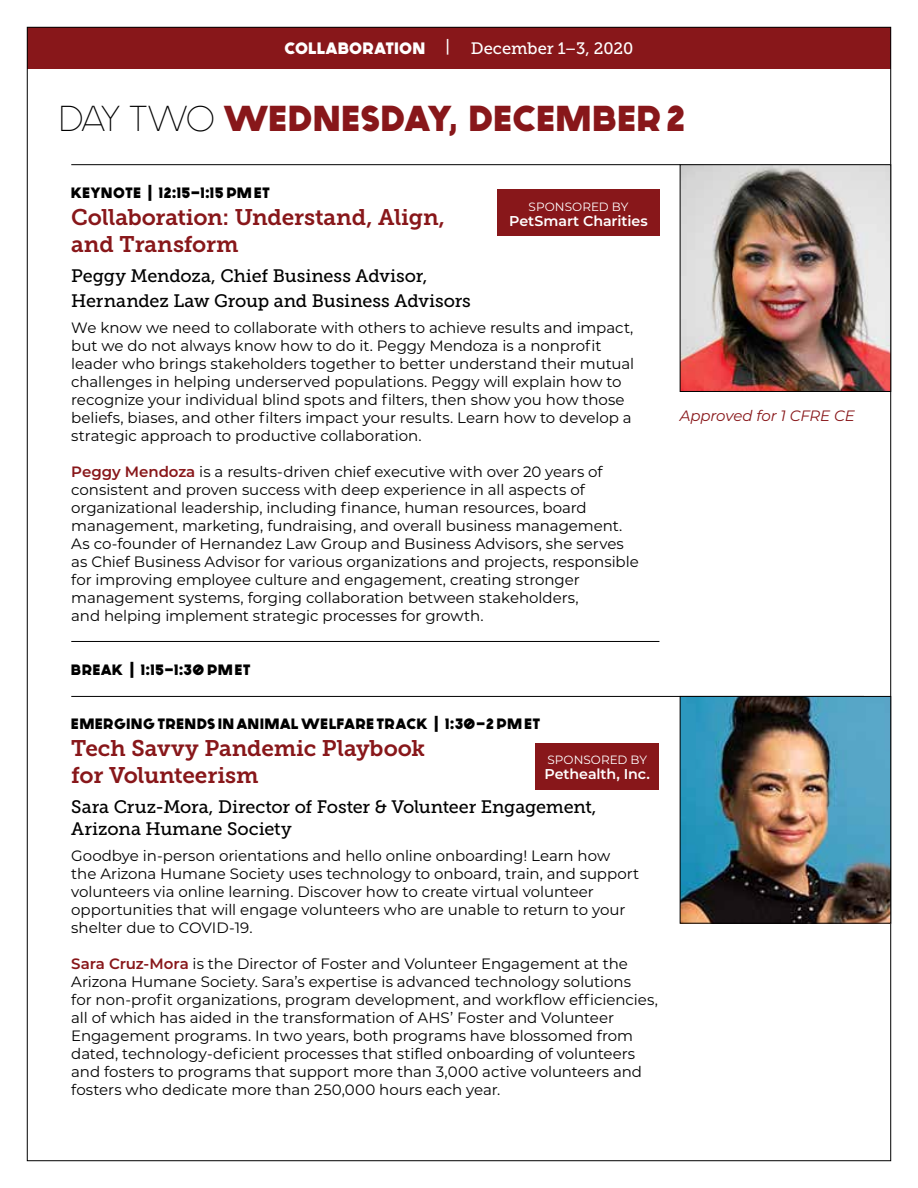
<style>
.page{position:relative;width:918px;height:1188px;background:#fff}
.page>*{position:absolute;margin:0;border:0;box-sizing:border-box;transform-origin:0 0}
.t1{font:700 36px "Generica";letter-spacing:.025em;color:#88171a}
.t2{font:22.5px/27px "Museo Slab 700";letter-spacing:-.01em;color:#88171a}
.t3{font:18px/24.6px "Museo Slab 500";letter-spacing:-.01em;color:#000}
.t4{font:16.5px "Museo Slab 500";color:#fff}
.t5{font:700 16.5px "Generica";letter-spacing:.02em;color:#fff}
.t6{font:15px/18px "Montserrat";letter-spacing:-.005em;color:#000}
.t7{font:700 15px "Generica";letter-spacing:.035em;color:#000}
.t8{font:italic 15px "Montserrat";letter-spacing:-.01em;color:#88171a}
.t9{font:600 14.25px "Montserrat";letter-spacing:-.005em;color:#fff}
.t10{font:12px "Montserrat";letter-spacing:.005em;color:#fff}
.s1{font-weight:400;color:#000}
.s2{font-weight:600;color:#88171a}
</style>
<div class="page">
<div style="left:536px;top:743px;width:123px;height:46px;background:#88171a"></div>
<div style="left:27px;top:27px;width:864px;height:41px;background:#88171a"></div>
<hr style="left:71px;top:164px;width:626px;height:1px;background:#000">
<hr style="left:71px;top:696px;width:793px;height:1px;background:#000">
<img style="left:682px;top:166px;width:207px;height:224px">
<div style="left:680px;top:164px;width:211px;height:228px;border:1px solid #000"></div>
<img style="left:682px;top:698px;width:207px;height:224px">
<div style="left:680px;top:696px;width:211px;height:228px;border:1px solid #000"></div>
<hr style="left:71px;top:641px;width:588px;height:1px;background:#000">
<div style="left:497px;top:190px;width:162px;height:46px;background:#88171a"></div>
<p class="t5" style="left:284px;top:38px;width:142px">COLLABORATION</p>
<p class="t4" style="left:446px;top:38px;width:6px">|</p>
<p class="t4" style="left:471px;top:39px;width:164px">December 1–3, 2020</p>
<h1 class="t1" style="left:60px;top:97px;width:626px"><span class="s1">DAY TWO</span> WEDNESDAY, DECEMBER 2</h1>
<p class="t7" style="left:71px;top:184px;width:200px">KEYNOTE | 12:15–1:15 PM ET</p>
<h2 class="t2" style="left:71px;top:204px;width:375px">Collaboration: Understand, Align, and Transform</h2>
<p class="t3" style="left:71px;top:264px;width:401px">Peggy Mendoza, Chief Business Advisor,<br>Hernandez Law Group and Business Advisors</p>
<p class="t6" style="left:71px;top:318px;width:564px">We know we need to collaborate with others to achieve results and impact, but we do not always know how to do it. Peggy Mendoza is a nonprofit leader who brings stakeholders together to better understand their mutual challenges in helping underserved populations. Peggy will explain how to recognize your individual blind spots and filters, then show you how those beliefs, biases, and other filters impact your results. Learn how to develop a strategic approach to productive collaboration.</p>
<p class="t6" style="left:71px;top:462px;width:569px"><span class="s2">Peggy Mendoza</span> is a results-driven chief executive with over 20 years of consistent and proven success with deep experience in all aspects of organizational leadership, including finance, human resources, board management, marketing, fundraising, and overall business management.<br>As co-founder of Hernandez Law Group and Business Advisors, she serves as Chief Business Advisor for various organizations and projects, responsible for improving employee culture and engagement, creating stronger management systems, forging collaboration between stakeholders,<br>and helping implement strategic processes for growth.</p>
<p class="t7" style="left:71px;top:661px;width:181px">BREAK | 1:15–1:30 PM ET</p>
<p class="t7" style="left:71px;top:715px;width:471px">EMERGING TRENDS IN ANIMAL WELFARE TRACK | 1:30–2 PM ET</p>
<h2 class="t2" style="left:71px;top:735px;width:355px">Tech Savvy Pandemic Playbook for Volunteerism</h2>
<p class="t3" style="left:71px;top:796px;width:527px;line-height:21.6px">Sara Cruz-Mora, Director of Foster &amp; Volunteer Engagement,<br>Arizona Humane Society</p>
<p class="t6" style="left:71px;top:846px;width:570px">Goodbye in-person orientations and hello online onboarding! Learn how<br>the Arizona Humane Society uses technology to onboard, train, and support volunteers via online learning. Discover how to create virtual volunteer opportunities that will engage volunteers who are unable to return to your shelter due to COVID-19.</p>
<p class="t6" style="left:71px;top:954px;width:588px"><span class="s2">Sara Cruz-Mora</span> is the Director of Foster and Volunteer Engagement at the Arizona Humane Society. Sara’s expertise is advanced technology solutions<br>for non-profit organizations, program development, and workflow efficiencies, all of which has aided in the transformation of AHS’ Foster and Volunteer Engagement programs. In two years, both programs have blossomed from dated, technology-deficient processes that stifled onboarding of volunteers and fosters to programs that support more than 3,000 active volunteers and fosters who dedicate more than 250,000 hours each year.</p>
<p class="t10" style="left:529px;top:198px;width:101px">SPONSORED BY</p>
<p class="t9" style="left:509px;top:211px;width:140px">PetSmart Charities</p>
<p class="t10" style="left:547px;top:752px;width:101px">SPONSORED BY</p>
<p class="t9" style="left:544px;top:764px;width:107px">Pethealth, Inc.</p>
<p class="t8" style="left:680px;top:406px;width:176px">Approved for 1 CFRE CE</p>
</div>
